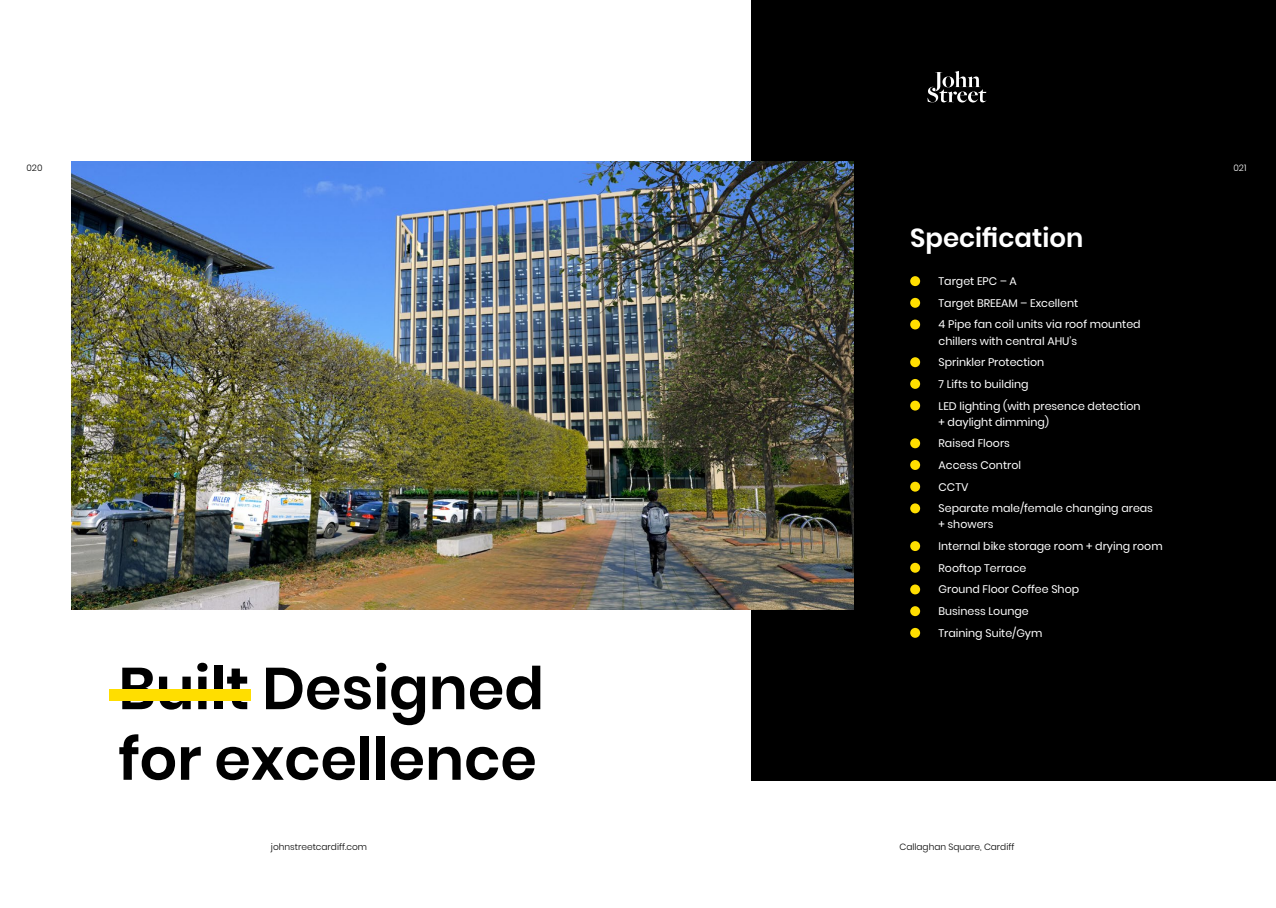
<style>
.page{position:relative;width:1276px;height:908px;background:#fff}
.page>*{position:absolute;margin:0;border:0;box-sizing:border-box;transform-origin:0 0}
.t1{font:600 58.8px/70.5px "Poppins";color:#000}
.t2{font:600 26px "Poppins";color:#fff}
.t3{font:11px/21.7px "Poppins";color:#fff}
.t4{font:300 9px "Poppins";color:#000}
.t5{font:300 9px "Poppins";color:#fff}
</style>
<div class="page">
<div style="left:751px;top:0;width:525px;height:780px;background:#000"></div>
<div style="left:910px;top:276px;width:10px;height:10px;background:#ffde00;border-radius:50%"></div>
<div style="left:910px;top:298px;width:10px;height:9px;background:#ffde00;border-radius:50%"></div>
<div style="left:910px;top:319px;width:10px;height:10px;background:#ffde00;border-radius:50%"></div>
<div style="left:910px;top:357px;width:10px;height:10px;background:#ffde00;border-radius:50%"></div>
<div style="left:910px;top:379px;width:10px;height:9px;background:#ffde00;border-radius:50%"></div>
<div style="left:910px;top:400px;width:10px;height:10px;background:#ffde00;border-radius:50%"></div>
<div style="left:910px;top:438px;width:10px;height:10px;background:#ffde00;border-radius:50%"></div>
<div style="left:910px;top:460px;width:10px;height:9px;background:#ffde00;border-radius:50%"></div>
<div style="left:910px;top:481px;width:10px;height:10px;background:#ffde00;border-radius:50%"></div>
<div style="left:910px;top:503px;width:10px;height:10px;background:#ffde00;border-radius:50%"></div>
<div style="left:910px;top:541px;width:10px;height:10px;background:#ffde00;border-radius:50%"></div>
<div style="left:910px;top:562px;width:10px;height:10px;background:#ffde00;border-radius:50%"></div>
<div style="left:910px;top:584px;width:10px;height:10px;background:#ffde00;border-radius:50%"></div>
<div style="left:910px;top:606px;width:10px;height:10px;background:#ffde00;border-radius:50%"></div>
<div style="left:910px;top:627px;width:10px;height:10px;background:#ffde00;border-radius:50%"></div>
<svg style="left:927px;top:71px;width:59px;height:31px"></svg>
<div style="left:109px;top:688px;width:142px;height:12px;background:#ffde00"></div>
<img style="left:71px;top:162px;width:782px;height:447px">
<p class="t4" style="left:26px;top:163px;width:18px">020</p>
<h1 class="t1" style="left:118px;top:653px;width:427px">Built Designed for excellence</h1>
<h2 class="t2" style="left:910px;top:222px;width:175px">Specification</h2>
<p class="t3" style="left:938px;top:270px;width:204px">Target EPC – A<br>Target BREEAM – Excellent<br>4 Pipe fan coil units via roof mounted</p>
<p class="t3" style="left:938px;top:330px;width:203px">chillers with central AHU’s<br>Sprinkler Protection<br>7 Lifts to building<br>LED lighting (with presence detection</p>
<p class="t3" style="left:938px;top:411px;width:216px">+ daylight dimming)<br>Raised Floors<br>Access Control<br>CCTV<br>Separate male/female changing areas</p>
<p class="t3" style="left:938px;top:513px;width:226px">+ showers<br>Internal bike storage room + drying room<br>Rooftop Terrace<br>Ground Floor Coffee Shop<br>Business Lounge<br>Training Suite/Gym</p>
<p class="t4" style="left:271px;top:840px;width:98px">johnstreetcardiff.com</p>
<p class="t4" style="left:899px;top:840px;width:116px">Callaghan Square, Cardiff</p>
<p class="t5" style="left:1233px;top:163px;width:14px">021</p>
</div>
